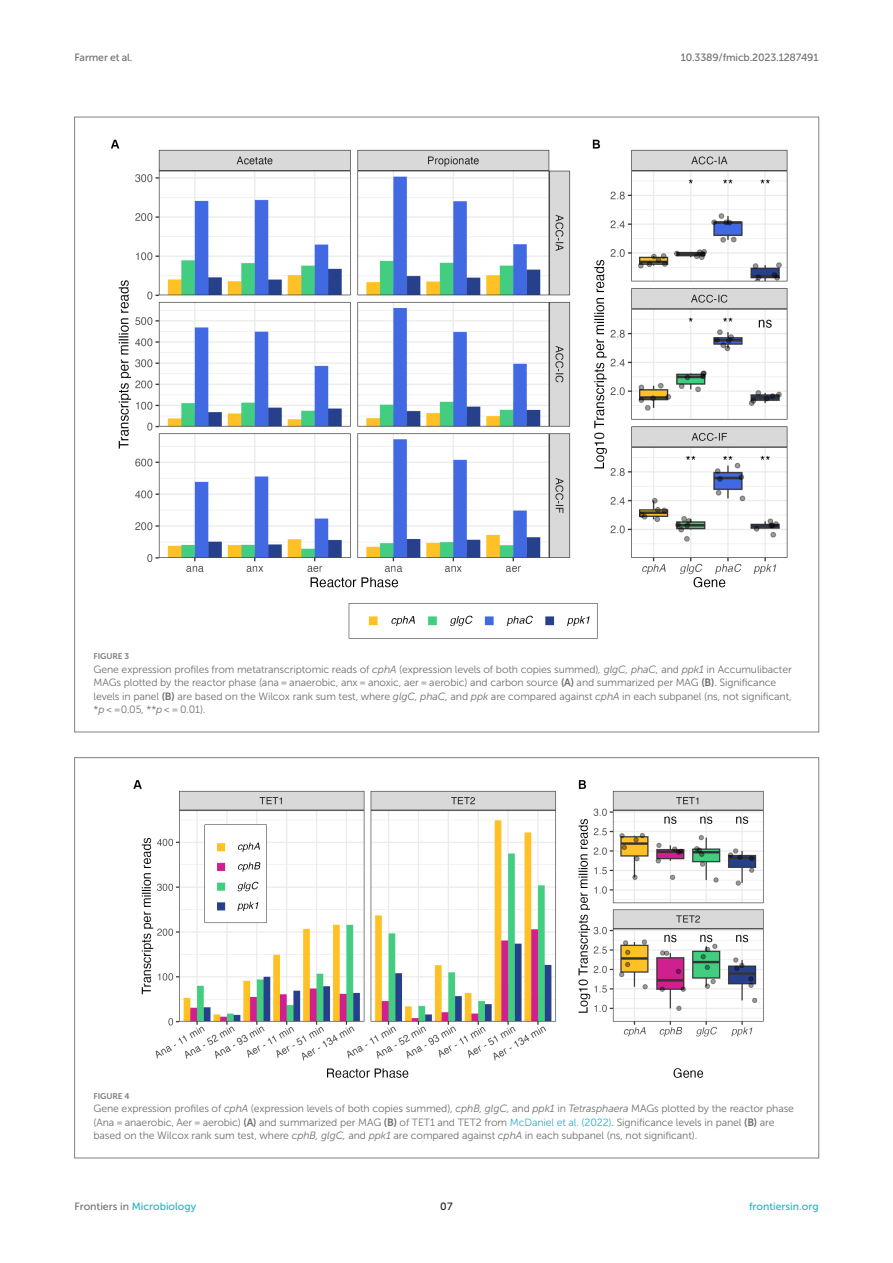
<style>
.page{position:relative;width:893px;height:1263px;background:#fff}
.page>*{position:absolute;margin:0;border:0;box-sizing:border-box;transform-origin:0 0}
.FIG_LEG{font:10.5px/13.5px "Museo Sans 300";letter-spacing:-.01em;color:#706f70}
.t1{font:10.5px "Museo Sans 500";color:#1db5c3}
.t2{font:10.5px "Museo Sans 500";letter-spacing:-.015em;color:#706f70}
.t3{font:10.5px "Museo Sans 500";color:#1b1c1b}
.FIG_HD{font:8.25px "Museo Sans 700";letter-spacing:-.01em;color:#7e7f7f}
.s1{font-style:italic}
.s2{font-family:"Museo Sans 700"}
.s3{color:#1db5c3}
.s4{color:#706f70}
</style>
<div class="page">
<img style="left:110px;top:139px;width:678px;height:500px">
<img style="left:133px;top:780px;width:631px;height:298px">
<p class="t2" style="left:74px;top:51px;width:60px">Farmer et al.</p>
<p class="t2" style="left:681px;top:51px;width:139px">10.3389/fmicb.2023.1287491</p>
<p class="FIG_HD" style="left:94px;top:652px;width:37px">FIGURE 3</p>
<p class="FIG_LEG" style="left:94px;top:662px;width:700px">Gene expression profiles from metatranscriptomic reads of <span class="s1">cphA</span> (expression levels of both copies summed)<span class="s1">, glgC, phaC,</span> and <span class="s1">ppk1</span> in Accumulibacter MAGs plotted by the reactor phase (ana = anaerobic, anx = anoxic, aer = aerobic) and carbon source <span class="s2">(A)</span> and summarized per MAG <span class="s2">(B)</span>. Significance levels in panel <span class="s2">(B)</span> are based on the Wilcox rank sum test, where <span class="s1">glgC, phaC,</span> and <span class="s1">ppk</span> are compared against <span class="s1">cphA</span> in each subpanel (ns, not significant, *<span class="s1">p</span> &lt; =0.05, **<span class="s1">p</span> &lt; = 0.01).</p>
<p class="FIG_HD" style="left:94px;top:1091px;width:37px">FIGURE 4</p>
<p class="FIG_LEG" style="left:94px;top:1102px;width:702px">Gene expression profiles of <span class="s1">cphA</span> (expression levels of both copies summed), <span class="s1">cphB, glgC,</span> and <span class="s1">ppk1</span> in <span class="s1">Tetrasphaera</span> MAGs plotted by the reactor phase (Ana = anaerobic, Aer = aerobic) <span class="s2">(A)</span> and summarized per MAG <span class="s2">(B)</span> of TET1 and TET2 from <span class="s3">McDaniel et al. (2022)</span>. Significance levels in panel <span class="s2">(B)</span> are based on the Wilcox rank sum test, where <span class="s1">cphB, glgC,</span> and <span class="s1">ppk1</span> are compared against <span class="s1">cphA</span> in each subpanel (ns, not significant).</p>
<p class="t1" style="left:74px;top:1200px;width:123px"><span class="s4">Frontiers in</span> Microbiology</p>
<p class="t3" style="left:440px;top:1200px;width:14px">07</p>
<p class="t1" style="left:749px;top:1200px;width:71px">frontiersin.org</p>
</div>
